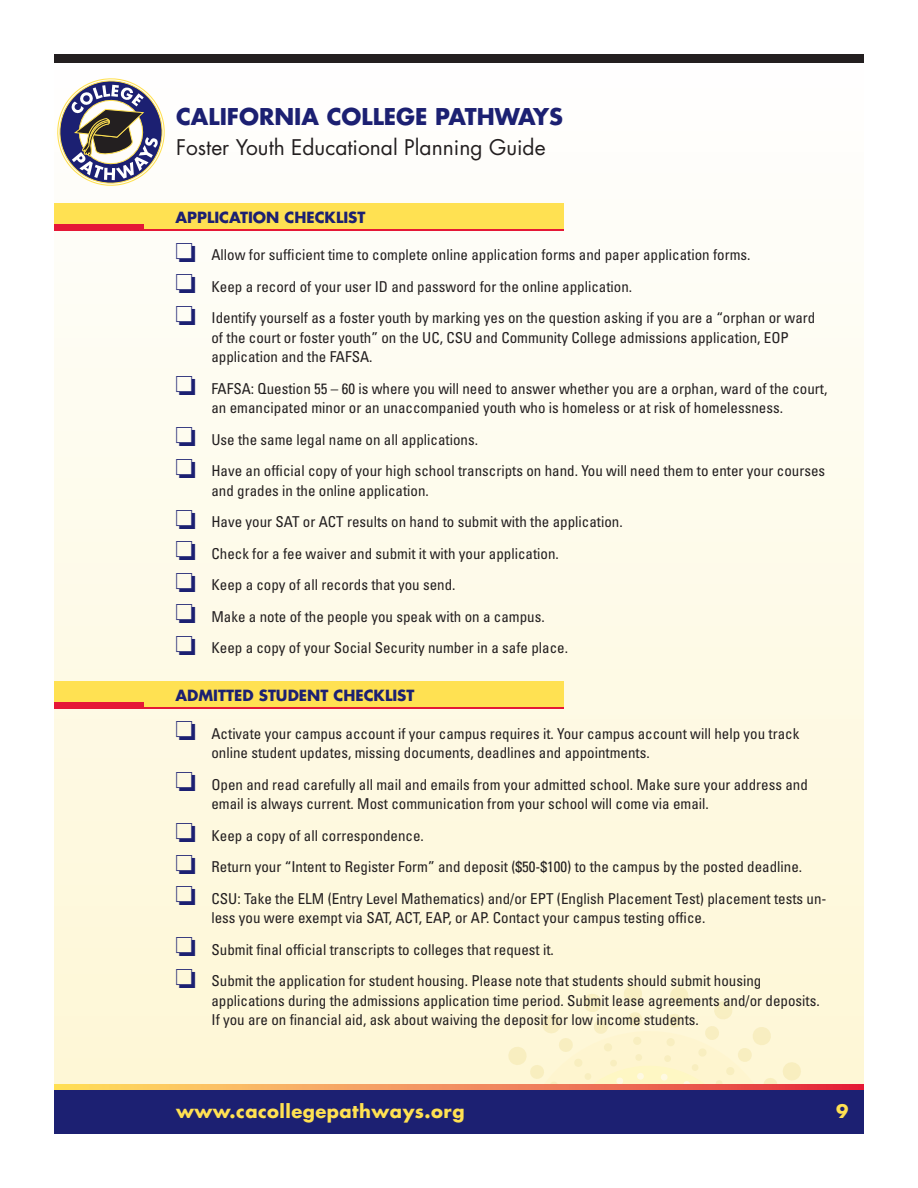
<style>
.page{position:relative;width:918px;height:1188px;background:#fff}
.page>*{position:absolute;margin:0;border:0;box-sizing:border-box;transform-origin:0 0}
.t1{font:700 22.5px "Futura Std";color:#1c2072}
.t2{font:21px "Futura Std";color:#231f20}
.t3{font:700 18px "Futura Std";letter-spacing:.025em;color:#ffe152}
.t4{font:condensed 15px/19.5px "Univers LT Std";color:#231f20}
.t5{font:700 15px "Futura Std";color:#1c2072}
.s1{color:#1c2072}
</style>
<div class="page">
<div style="left:54px;top:54px;width:810px;height:1080px;background:linear-gradient(to bottom,#feffff,#fef6d2)"></div>
<svg style="left:483px;top:984px;width:319px;height:101px;background:#fdf4d1"></svg>
<svg style="left:54px;top:1085px;width:810px;height:5px;background:#f18957"></svg>
<svg style="left:54px;top:78px;width:115px;height:109px"></svg>
<div style="left:54px;top:1090px;width:810px;height:44px;background:#1c2072"></div>
<div style="left:54px;top:54px;width:810px;height:9px;background:#231f20"></div>
<div style="left:54px;top:203px;width:510px;height:26px;background:#ffe152"></div>
<div style="left:54px;top:224px;width:89px;height:7px;background:#e51836"></div>
<hr style="left:54px;top:229px;width:510px;height:2px;background:#e51836">
<div style="left:54px;top:682px;width:510px;height:25px;background:#ffe152"></div>
<div style="left:54px;top:702px;width:89px;height:7px;background:#e51836"></div>
<hr style="left:54px;top:707px;width:510px;height:2px;background:#e51836">
<h1 class="t1" style="left:176px;top:101px;width:388px">CALIFORNIA COLLEGE PATHWAYS</h1>
<h2 class="t2" style="left:176px;top:134px;width:371px">Foster Youth Educational Planning Guide</h2>
<p class="t5" style="left:176px;top:207px;width:12px">APP</p>
<p class="t5" style="left:207px;top:207px;width:160px">LICATION CHEC KLIST</p>
<p class="t4" style="left:176px;top:245px;width:577px"><span class="s1">□</span> Allow for sufficient time to complete online application forms and paper application forms.</p>
<p class="t4" style="left:176px;top:276px;width:458px"><span class="s1">□</span> Keep a record of your user ID and password for the online application.</p>
<p class="t4" style="left:211px;top:308px;width:605px;text-indent:-36px"><span class="s1">□</span> Identify yourself as a foster youth by marking yes on the question asking if you are a “orphan or ward of the court or foster youth” on the UC, CSU and Community College admissions application, EOP application and the FAFSA.</p>
<p class="t4" style="left:176px;top:378px;width:653px;text-align:center"><span class="s1">□</span> FAFSA: Question 55 – 60 is where you will need to answer whether you are a orphan, ward of the court, an emancipated minor or an unaccompanied youth who is homeless or at risk of homelessness.</p>
<p class="t4" style="left:176px;top:429px;width:304px"><span class="s1">□</span> Use the same legal name on all applications.</p>
<p class="t4" style="left:211px;top:461px;width:615px;text-indent:-36px"><span class="s1">□</span> Have an official copy of your high school transcripts on hand. You will need them to enter your courses and grades in the online application.</p>
<p class="t4" style="left:176px;top:512px;width:449px"><span class="s1">□</span> Have your SAT or ACT results on hand to submit with the application.</p>
<p class="t4" style="left:176px;top:543px;width:385px"><span class="s1">□</span> Check for a fee waiver and submit it with your application.</p>
<p class="t4" style="left:176px;top:575px;width:282px"><span class="s1">□</span> Keep a copy of all records that you send.</p>
<p class="t4" style="left:176px;top:606px;width:371px"><span class="s1">□</span> Make a note of the people you speak with on a campus.</p>
<p class="t4" style="left:176px;top:638px;width:394px"><span class="s1">□</span> Keep a copy of your Social Security number in a safe place.</p>
<p class="t5" style="left:175px;top:686px;width:241px">ADMITTED STUDENT CHEC KLIST</p>
<p class="t4" style="left:211px;top:723px;width:589px;text-indent:-36px"><span class="s1">□</span> Activate your campus account if your campus requires it. Your campus account will help you track online student updates, missing documents, deadlines and appointments.</p>
<p class="t4" style="left:211px;top:774px;width:598px;text-indent:-36px"><span class="s1">□</span> Open and read carefully all mail and emails from your admitted school. Make sure your address and email is always current. Most communication from your school will come via email.</p>
<p class="t4" style="left:176px;top:825px;width:250px"><span class="s1">□</span> Keep a copy of all correspondence.</p>
<p class="t4" style="left:176px;top:857px;width:628px"><span class="s1">□</span> Return your “Intent to Register Form” and deposit ($50-$100) to the campus by the posted deadline.</p>
<p class="t4" style="left:211px;top:888px;width:616px;text-indent:-36px"><span class="s1">□</span> CSU: Take the ELM (Entry Level Mathematics) and/or EPT (English Placement Test) placement tests un&shy;less you were exempt via SAT, ACT, EAP, or AP. Contact your campus testing office.</p>
<p class="t4" style="left:176px;top:939px;width:380px"><span class="s1">□</span> Submit final official transcripts to colleges that request it.</p>
<p class="t4" style="left:211px;top:971px;width:610px;text-indent:-36px"><span class="s1">□</span> Submit the application for student housing. Please note that students should submit housing applications during the admissions application time period. Submit lease agreements and/or deposits.<br>If you are on financial aid, ask about waiving the deposit for low income students.</p>
<p class="t3" style="left:176px;top:1099px;width:290px">WWW.CACOLLEGEPATHWAYS.ORG</p>
<p class="t3" style="left:836px;top:1099px;width:14px">9</p>
</div>
